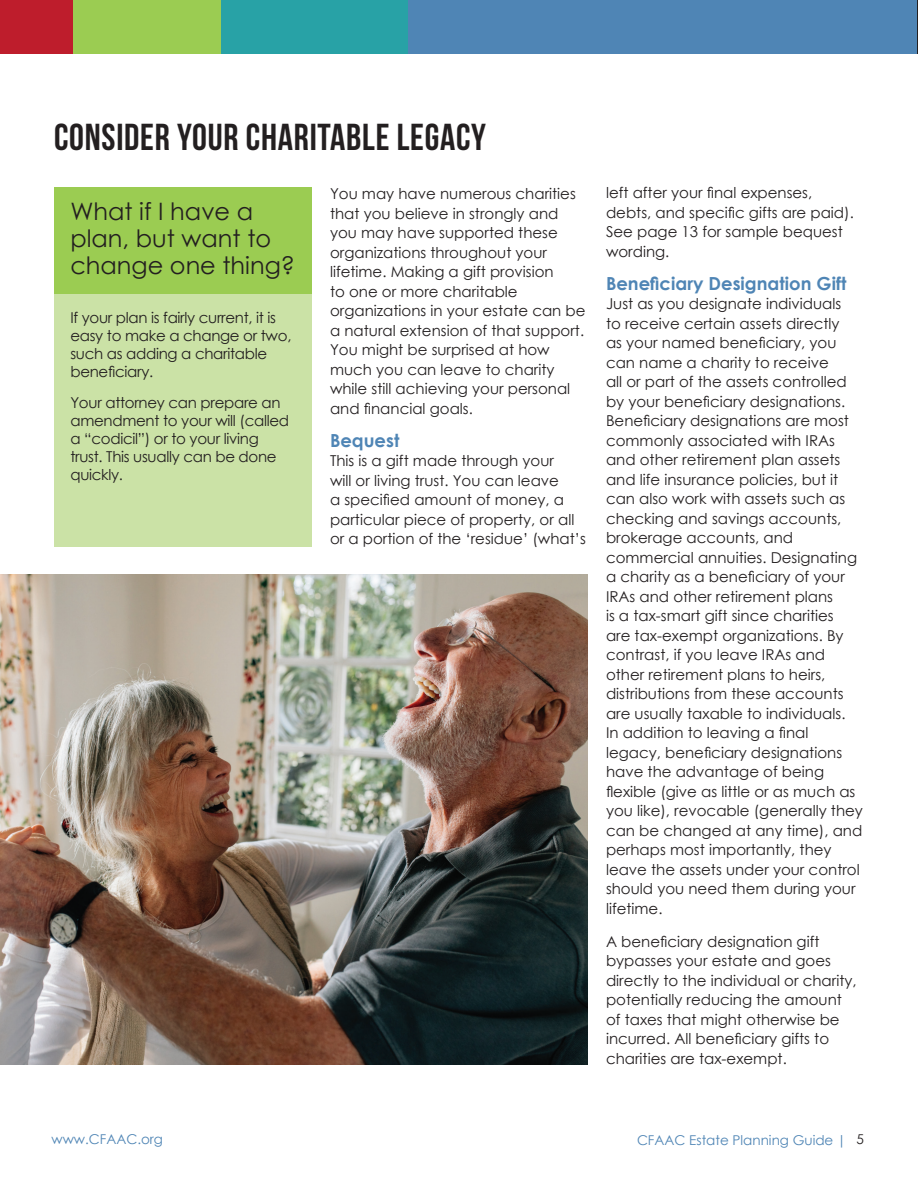
<style>
.page{position:relative;width:918px;height:1188px;background:#fff}
.page>*{position:absolute;margin:0;border:0;box-sizing:border-box;transform-origin:0 0}
.Page_Title__arial{font:37.5px "Bebas Neue";letter-spacing:.02em;color:#231f20}
.Side_Bar_Titles__arial{font:24px/27px "Century Gothic";color:#231f20}
.Body_Text__adobe_garamond{font:700 18px "Century Gothic";color:#4f85b5}
.Body_Text__adobe_garamond-2{font:15px/19.5px "Century Gothic";color:#231f20}
.Side_Bar_body_text__arial{font:15px/18px "Century Gothic";letter-spacing:-.02em;color:#231f20}
.t1{font:13.5px "Century Gothic";color:#4f85b5}
.Footer_Bottom_Right_By_Page_NBR__arial{font:13.5px "Century Gothic";color:#231f20}
</style>
<div class="page">
<div style="left:407px;top:0;width:511px;height:54px;background:#4f85b5"></div>
<div style="left:219px;top:0;width:189px;height:54px;background:#28a2a6"></div>
<div style="left:72px;top:0;width:149px;height:54px;background:#9bcc52"></div>
<div style="left:0;top:0;width:73px;height:54px;background:#be1d2c"></div>
<div style="left:54px;top:263px;width:258px;height:283px;background:#cbe2a6"></div>
<div style="left:54px;top:188px;width:258px;height:106px;background:#9bcc52"></div>
<img style="left:0;top:574px;width:588px;height:491px">
<p class="Page_Title__arial" style="left:54px;top:116px;width:433px">CONSIDER YOUR CHARITABLE LEGACY</p>
<p class="Side_Bar_Titles__arial" style="left:70px;top:198px;width:226px">What if I have a plan, but want to change one thing?</p>
<p class="Side_Bar_body_text__arial" style="left:70px;top:308px;width:223px">If your plan is fairly current, it is easy to make a change or two, such as adding a charitable beneficiary.</p>
<p class="Side_Bar_body_text__arial" style="left:70px;top:394px;width:220px">Your attorney can prepare an amendment to your will (called a “codicil”) or to your living trust. This usually can be done quickly.</p>
<p class="Body_Text__adobe_garamond-2" style="left:330px;top:184px;width:257px">You may have numerous charities that you believe in strongly and you may have supported these organizations throughout your lifetime. Making a gift provision<br>to one or more charitable organizations in your estate can be a natural extension of that support.<br>You might be surprised at how much you can leave to charity while still achieving your personal and financial goals.</p>
<p class="Body_Text__adobe_garamond" style="left:330px;top:426px;width:71px">Bequest</p>
<p class="Body_Text__adobe_garamond-2" style="left:330px;top:451px;width:257px">This is a gift made through your<br>will or living trust. You can leave<br>a specified amount of money, a particular piece of property, or all or a portion of the ‘residue’ (what’s</p>
<p class="Body_Text__adobe_garamond-2" style="left:606px;top:183px;width:249px">left after your final expenses, debts, and specific gifts are paid).<br>See page 13 for sample bequest wording.</p>
<p class="Body_Text__adobe_garamond" style="left:606px;top:270px;width:242px">Beneficiary Designation Gift</p>
<p class="Body_Text__adobe_garamond-2" style="left:606px;top:294px;width:259px">Just as you designate individuals<br>to receive certain assets directly<br>as your named beneficiary, you can name a charity to receive<br>all or part of the assets controlled by your beneficiary designations.<br>Beneficiary designations are most commonly associated with IRAs and other retirement plan assets and life insurance policies, but it can also work with assets such as checking and savings accounts, brokerage accounts, and commercial annuities. Designating a charity as a beneficiary of your<br>IRAs and other retirement plans<br>is a tax-smart gift since charities<br>are tax-exempt organizations. By contrast, if you leave IRAs and other retirement plans to heirs, distributions from these accounts are usually taxable to individuals.<br>In addition to leaving a final legacy, beneficiary designations have the advantage of being flexible (give as little or as much as you like), revocable (generally they can be changed at any time), and perhaps most importantly, they leave the assets under your control should you need them during your lifetime.</p>
<p class="Body_Text__adobe_garamond-2" style="left:606px;top:931px;width:252px">A beneficiary designation gift bypasses your estate and goes directly to the individual or charity, potentially reducing the amount of taxes that might otherwise be incurred. All beneficiary gifts to charities are tax-exempt.</p>
<p class="t1" style="left:51px;top:1130px;width:113px">www.CFAAC.org</p>
<p class="t1" style="left:637px;top:1130px;width:211px">CFAAC Estate Planning Guide |</p>
<p class="Footer_Bottom_Right_By_Page_NBR__arial" style="left:857px;top:1130px;width:9px">5</p>
</div>
